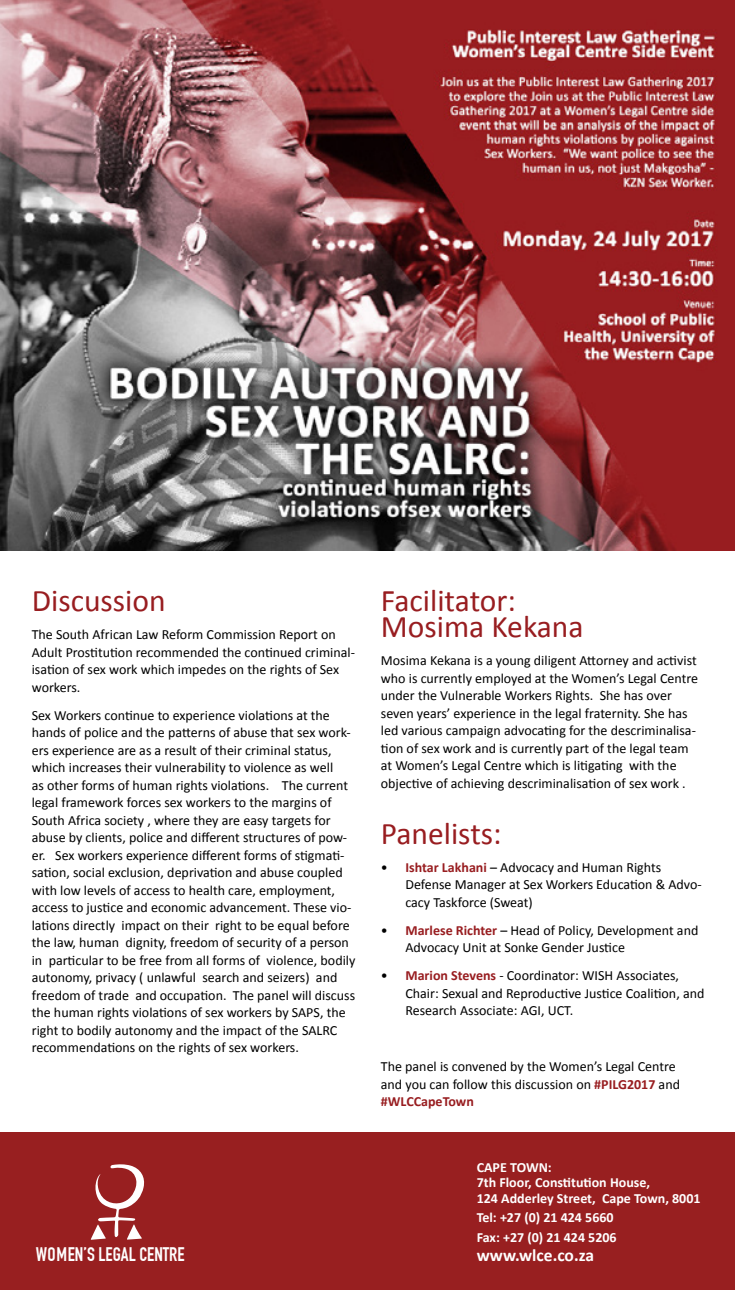
<style>
.page{position:relative;width:735px;height:1290px;background:#fff}
.page>*{position:absolute;margin:0;border:0;box-sizing:border-box;transform-origin:0 0}
.t1{font:31.5px/26.2px "Calibri";color:#981d20}
.t2{font:700 19.25px "DIN Condensed";color:#fff}
.t3{font:700 17.5px "Calibri";color:#fff}
.t4{font:14px/17.5px "Calibri";color:#000}
.t5{font:700 14px/15.8px "Calibri";color:#fff}
.s1{font-weight:700;color:#981d20}
</style>
<div class="page">
<img style="left:0;top:0;width:734px;height:551px">
<div style="left:0;top:1132px;width:734px;height:158px;background:#981f20"></div>
<svg style="left:91px;top:1164px;width:54px;height:76px"></svg>
<h1 class="t1" style="left:32px;top:586px;width:135px">Discussion</h1>
<p class="t4" style="left:32px;top:625px;width:324px">The South African Law Reform Commission Report on Adult Prostitution recommended the continued criminal&shy;isation of sex work which impedes on the rights of Sex workers.</p>
<p class="t4" style="left:32px;top:705px;width:325px">Sex Workers continue to experience violations at the hands of police and the patterns of abuse that sex work&shy;ers experience are as a result of their criminal status, which increases their vulnerability to violence as well<br>as other forms of human rights violations. The current legal framework forces sex workers to the margins of South Africa society , where they are easy targets for abuse by clients, police and different structures of pow&shy;er. Sex workers experience different forms of stigmati&shy;sation, social exclusion, deprivation and abuse coupled with low levels of access to health care, employment, access to justice and economic advancement. These vio&shy;lations directly impact on their right to be equal before the law, human dignity, freedom of security of a person in particular to be free from all forms of violence, bodily autonomy, privacy ( unlawful search and seizers) and freedom of trade and occupation. The panel will discuss the human rights violations of sex workers by SAPS, the right to bodily autonomy and the impact of the SALRC recommendations on the rights of sex workers.</p>
<h2 class="t2" style="left:36px;top:1243px;width:150px">WOMEN’S LEGAL CENTRE</h2>
<h1 class="t1" style="left:380px;top:586px;width:204px">Facilitator:<br>Mosima Kekana</h1>
<p class="t4" style="left:380px;top:651px;width:318px">Mosima Kekana is a young diligent Attorney and activist who is currently employed at the Women’s Legal Centre under the Vulnerable Workers Rights. She has over seven years’ experience in the legal fraternity. She has led various campaign advocating for the descriminalisa&shy;tion of sex work and is currently part of the legal team at Women’s Legal Centre which is litigating with the objective of achieving descriminalisation of sex work .</p>
<h1 class="t1" style="left:380px;top:819px;width:122px">Panelists:</h1>
<p class="t4" style="left:405px;top:858px;width:298px;text-indent:-24px">• <span class="s1">Ishtar Lakhani</span> – Advocacy and Human Rights<br>Defense Manager at Sex Workers Education &amp; Advo&shy;cacy Taskforce (Sweat)</p>
<p class="t4" style="left:405px;top:921px;width:294px;text-indent:-24px">• <span class="s1">Marlese Richter</span> – Head of Policy, Development and<br>Advocacy Unit at Sonke Gender Justice</p>
<p class="t4" style="left:405px;top:966px;width:300px;text-indent:-24px">• <span class="s1">Marion Stevens</span> - Coordinator: WISH Associates,<br>Chair: Sexual and Reproductive Justice Coalition, and<br>Research Associate: AGI, UCT.</p>
<p class="t4" style="left:380px;top:1057px;width:300px">The panel is convened by the Women’s Legal Centre and you can follow this discussion on <span class="s1">#PILG2017</span> and <span class="s1">#WLCCapeTown</span></p>
<p class="t5" style="left:476px;top:1158px;width:225px">CAPE TOWN:<br>7th Floor, Constitution House,<br>124 Adderley Street, Cape Town, 8001</p>
<p class="t5" style="left:476px;top:1207px;width:141px;line-height:19.2px">Tel: +27 (0) 21 424 5660<br>Fax: +27 (0) 21 424 5206</p>
<p class="t3" style="left:476px;top:1244px;width:119px">www.wlce.co.za</p>
</div>
